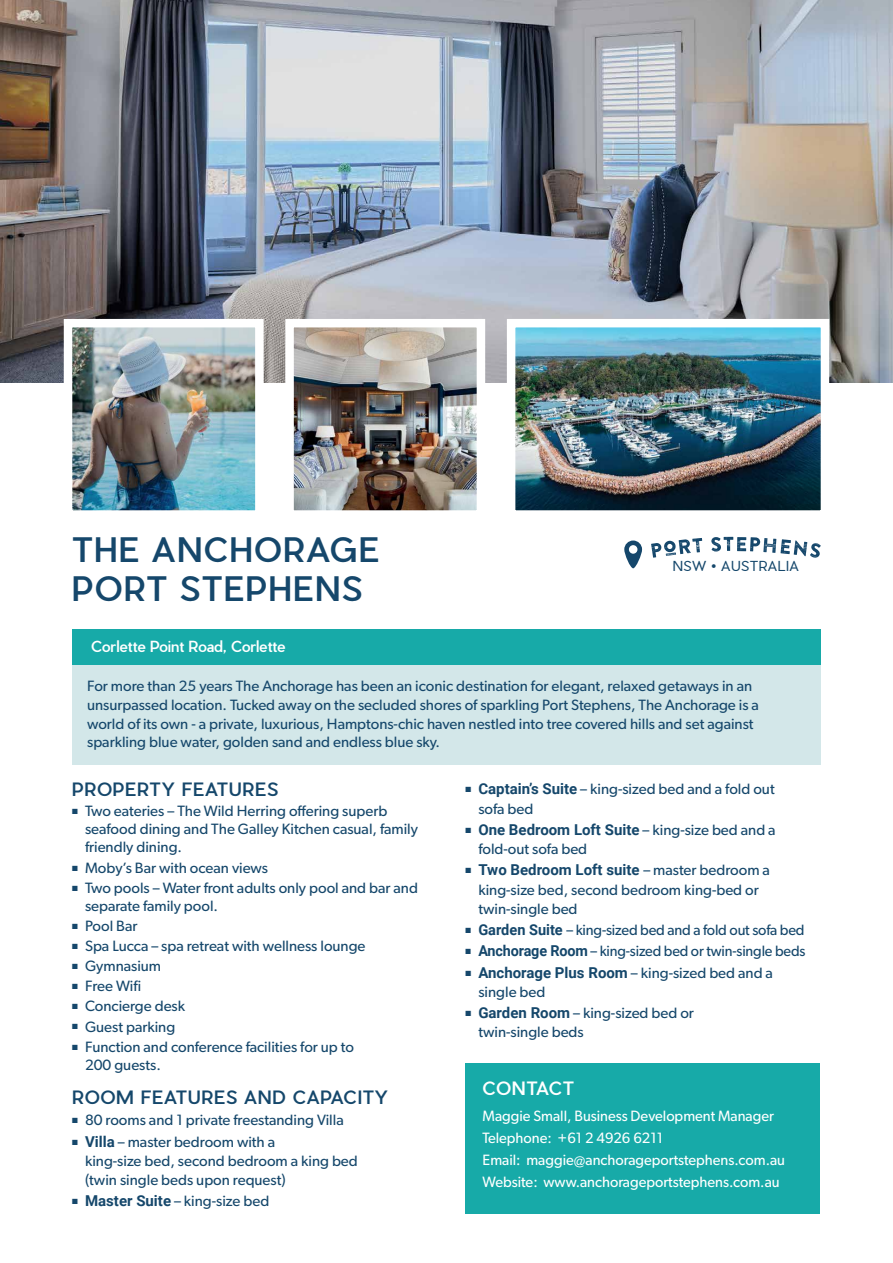
<style>
.page{position:relative;width:893px;height:1263px;background:#fff}
.page>*{position:absolute;margin:0;border:0;box-sizing:border-box;transform-origin:0 0}
.t1{font:500 33px/39px "Pier Sans";letter-spacing:.045em;color:#15476b}
.t2{font:500 18px "Pier Sans";letter-spacing:.04em;color:#15476b}
.t3{font:500 18px "Pier Sans";letter-spacing:.025em;color:#fff}
.t4{font:15px/19.2px "Gibson";color:#15476b}
.t5{font:15px/21.8px "Gibson";color:#fff}
.t6{font:700 15px "Roboto";color:#15476b}
.t7{font:15px "Gibson";color:#15476b;scale:.96 1}
.t8{font:500 15px "Pier Sans";letter-spacing:-.005em;color:#fff}
.t9{font:300 13.5px "Pier Sans";letter-spacing:.04em;color:#15476b}
.s1{font-family:"Gibson"}
.s2{font-family:"Roboto";font-weight:700}
.s3{font-family:"Gibson";font-weight:400}
</style>
<div class="page">
<div style="left:72px;top:659px;width:749px;height:106px;background:#d3e7e9"></div>
<div style="left:466px;top:1062px;width:354px;height:151px;background:#17aaa8"></div>
<img style="left:0;top:0;width:893px;height:383px">
<img style="left:517px;top:329px;width:302px;height:180px">
<div style="left:507px;top:319px;width:322px;height:200px;border:9px solid #fff"></div>
<img style="left:295px;top:329px;width:180px;height:180px">
<div style="left:285px;top:319px;width:200px;height:200px;border:9px solid #fff"></div>
<div style="left:73px;top:629px;width:748px;height:36px;background:#17aaa8"></div>
<img style="left:74px;top:329px;width:180px;height:180px">
<div style="left:64px;top:319px;width:200px;height:200px;border:9px solid #fff"></div>
<svg style="left:624px;top:540px;width:18px;height:28px"></svg>
<div style="left:629px;top:545px;width:8px;height:9px;background:#fff;border-radius:50%"></div>
<svg style="left:651px;top:538px;width:51px;height:20px"></svg>
<svg style="left:711px;top:537px;width:110px;height:21px"></svg>
<h1 class="t1" style="left:72px;top:530px;width:308px">THE ANCHORAGE<br>PORT STEPHENS</h1>
<p class="t8" style="left:91px;top:637px;width:196px">Corlette Point Road, Corlette</p>
<p class="t9" style="left:673px;top:557px;width:127px">NSW <span class="s1">•</span> AUSTRALIA</p>
<p class="t4" style="left:87px;top:676px;width:673px;line-height:18.8px">For more than 25 years The Anchorage has been an iconic destination for elegant, relaxed getaways in an unsurpassed location. Tucked away on the secluded shores of sparkling Port Stephens, The Anchorage is a world of its own - a private, luxurious, Hamptons-chic haven nestled into tree covered hills and set against sparkling blue water, golden sand and endless blue sky.</p>
<p class="t2" style="left:72px;top:778px;width:208px">PROPERTY FEATURES</p>
<p class="t4" style="left:85px;top:802px;width:334px;line-height:18px;text-indent:-13px">■ Two eateries – The Wild Herring offering superb seafood dining and The Galley Kitchen casual, family friendly dining.</p>
<p class="t4" style="left:72px;top:857px;width:197px">■ Moby’s Bar with ocean views</p>
<p class="t4" style="left:85px;top:878px;width:334px;line-height:18px;text-indent:-13px">■ Two pools – Water front adults only pool and bar and separate family pool.</p>
<p class="t4" style="left:72px;top:916px;width:67px">■ Pool Bar</p>
<p class="t4" style="left:72px;top:936px;width:295px">■ Spa Lucca – spa retreat with wellness lounge</p>
<p class="t4" style="left:72px;top:956px;width:90px">■ Gymnasium</p>
<p class="t4" style="left:72px;top:976px;width:70px">■ Free Wifi</p>
<p class="t4" style="left:72px;top:996px;width:114px">■ Concierge desk</p>
<p class="t4" style="left:72px;top:1016px;width:104px">■ Guest parking</p>
<p class="t4" style="left:85px;top:1037px;width:270px;line-height:18px;text-indent:-13px">■ Function and conference facilities for up to<br>200 guests.</p>
<p class="t2" style="left:72px;top:1085px;width:317px">ROOM FEATURES AND CAPACITY</p>
<p class="t4" style="left:72px;top:1110px;width:273px">■ 80 rooms and 1 private freestanding Villa</p>
<p class="t4" style="left:85px;top:1132px;width:274px;text-indent:-13px">■ <span class="s2">Villa</span> – master bedroom with a<br>king-size bed, second bedroom a king bed (twin single beds upon request)</p>
<p class="t4" style="left:72px;top:1191px;width:199px">■ <span class="s2">Master Suite</span> – king-size bed</p>
<p class="t4" style="left:478px;top:779px;width:298px;text-indent:-13px">■ <span class="s2">Captain’s Suite</span> – king-sized bed and a fold out sofa bed</p>
<p class="t6" style="left:466px;top:819px;width:311px">■ One Bedroom Loft Suite <span class="s3">– king-size bed and a</span></p>
<p class="t4" style="left:478px;top:839px;width:110px">fold-out sofa bed</p>
<p class="t6" style="left:466px;top:859px;width:306px">■ Two Bedroom Loft suite <span class="s3">– master bedroom a</span></p>
<p class="t4" style="left:478px;top:879px;width:282px">king-size bed, second bedroom king-bed or twin-single bed</p>
<p class="t4" style="left:466px;top:920px;width:340px">■ <span class="s2">Garden Suite</span> – king-sized bed and a fold out sofa bed</p>
<p class="t7" style="left:466px;top:942px;width:356px">■ <span class="s2">Anchorage Room</span> – king-sized bed or twin-single beds</p>
<p class="t4" style="left:478px;top:963px;width:296px;text-indent:-13px">■ <span class="s2">Anchorage Plus Room</span> – king-sized bed and a single bed</p>
<p class="t4" style="left:478px;top:1003px;width:217px;text-indent:-13px">■ <span class="s2">Garden Room</span> – king-sized bed or twin-single beds</p>
<p class="t3" style="left:483px;top:1076px;width:93px">CONTACT</p>
<p class="t5" style="left:483px;top:1105px;width:304px">Maggie Small, Business Development Manager Telephone: +61 2 4926 6211<br>Email: maggie@anchorageportstephens.com.au Website: www.anchorageportstephens.com.au</p>
</div>
